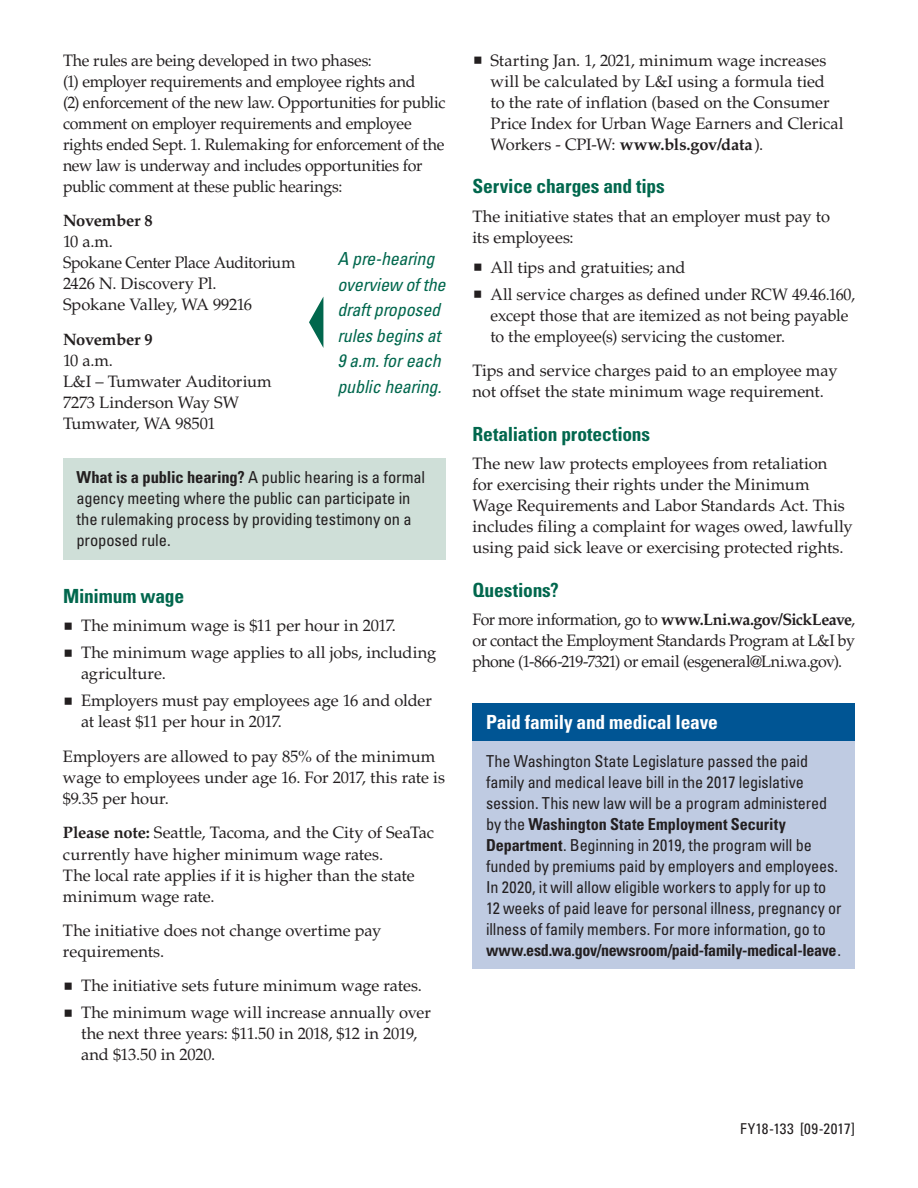
<style>
.page{position:relative;width:918px;height:1188px;background:#fff}
.page>*{position:absolute;margin:0;border:0;box-sizing:border-box;transform-origin:0 0}
.t1{font:700 condensed 19.5px "Univers LT Std";letter-spacing:-.01em;color:#01674d}
.t2{font:700 condensed 19.5px "Univers LT Std";letter-spacing:-.01em;color:#fff}
.t3{font:italic condensed 18px/25.5px "Univers LT Std";letter-spacing:-.01em;color:#01674d}
.t4{font:16.5px/21px "Palatino LT Std";letter-spacing:-.01em;color:#231f20}
.t5{font:condensed 16.5px/21px "Univers LT Std";letter-spacing:-.005em;color:#231f20}
.t6{font:700 16.5px "Palatino LT Std";letter-spacing:-.015em;color:#231f20}
.t7{font:condensed 15px "Univers LT Std";letter-spacing:.015em;color:#231f20}
.s1{font-weight:700}
</style>
<div class="page">
<div style="left:63px;top:458px;width:383px;height:102px;background:#cfdfd8"></div>
<div style="left:472px;top:703px;width:383px;height:38px;background:#005594"></div>
<div style="left:472px;top:741px;width:383px;height:228px;background:#bfcbe2"></div>
<svg style="left:309px;top:297px;width:14px;height:50px"></svg>
<p class="t4" style="left:63px;top:50px;width:384px">The rules are being developed in two phases:<br>(1) employer requirements and employee rights and<br>(2) enforcement of the new law. Opportunities for public comment on employer requirements and employee rights ended Sept. 1. Rulemaking for enforcement of the new law is underway and includes opportunities for public comment at these public hearings:</p>
<p class="t6" style="left:63px;top:211px;width:91px">November 8</p>
<p class="t4" style="left:63px;top:232px;width:234px">10 a.m.<br>Spokane Center Place Auditorium<br>2426 N. Discovery Pl.<br>Spokane Valley, WA 99216</p>
<p class="t6" style="left:63px;top:330px;width:91px">November 9</p>
<p class="t4" style="left:63px;top:350px;width:210px">10 a.m.<br>L&amp;I – Tumwater Auditorium<br>7273 Linderson Way SW<br>Tumwater, WA 98501</p>
<p class="t3" style="left:338px;top:246px;width:109px">A pre-hearing overview of the draft proposed rules begins at<br>9 a.m. for each public hearing.</p>
<p class="t5" style="left:76px;top:467px;width:350px"><span class="s1">What is a public hearing?</span> A public hearing is a formal agency meeting where the public can participate in the rulemaking process by providing testimony on a proposed rule.</p>
<p class="t1" style="left:63px;top:584px;width:123px">Minimum wage</p>
<p class="t4" style="left:81px;top:613px;width:357px;line-height:27px">The minimum wage is $11 per hour in 2017.<br>The minimum wage applies to all jobs, including</p>
<p class="t4" style="left:81px;top:661px;width:352px;line-height:27px">agriculture.<br>Employers must pay employees age 16 and older</p>
<p class="t4" style="left:63px;top:705px;width:374px;line-height:34.5px;text-indent:18px">at least $11 per hour in 2017.<br>Employers are allowed to pay 85% of the minimum</p>
<p class="t4" style="left:63px;top:767px;width:384px">wage to employees under age 16. For 2017, this rate is $9.35 per hour.</p>
<p class="t4" style="left:63px;top:823px;width:373px"><span class="s1">Please note:</span> Seattle, Tacoma, and the City of SeaTac currently have higher minimum wage rates.<br>The local rate applies if it is higher than the state minimum wage rate.</p>
<p class="t4" style="left:63px;top:920px;width:320px">The initiative does not change overtime pay requirements.</p>
<p class="t4" style="left:81px;top:973px;width:351px;line-height:27px">The initiative sets future minimum wage rates.<br>The minimum wage will increase annually over</p>
<p class="t4" style="left:81px;top:1024px;width:338px">the next three years: $11.50 in 2018, $12 in 2019, and $13.50 in 2020.</p>
<p class="t4" style="left:490px;top:50px;width:355px">Starting Jan. 1, 2021, minimum wage increases will be calculated by L&amp;I using a formula tied<br>to the rate of inflation (based on the Consumer Price Index for Urban Wage Earners and Clerical Workers - CPI-W: <span class="s1">www.bls.gov/data</span>).</p>
<p class="t1" style="left:472px;top:175px;width:194px">Service charges and tips</p>
<p class="t4" style="left:472px;top:206px;width:359px">The initiative states that an employer must pay to its employees:</p>
<p class="t4" style="left:490px;top:254px;width:366px;line-height:27px">All tips and gratuities; and<br>All service charges as defined under RCW 49.46.160,</p>
<p class="t4" style="left:490px;top:305px;width:359px">except those that are itemized as not being payable to the employee(s) servicing the customer.</p>
<p class="t4" style="left:472px;top:361px;width:367px">Tips and service charges paid to an employee may not offset the state minimum wage requirement.</p>
<p class="t1" style="left:472px;top:422px;width:179px">Retaliation protections</p>
<p class="t4" style="left:472px;top:454px;width:382px">The new law protects employees from retaliation<br>for exercising their rights under the Minimum Wage Requirements and Labor Standards Act. This includes filing a complaint for wages owed, lawfully using paid sick leave or exercising protected rights.</p>
<p class="t1" style="left:472px;top:578px;width:88px">Questions?</p>
<p class="t4" style="left:472px;top:610px;width:384px;text-align:justify">For more information, go to <span class="s1">www.Lni.wa.gov/SickLeave</span>, or contact the Employment Standards Program at L&amp;I by phone (1-866-219-7321) or email (esgeneral@Lni.wa.gov).</p>
<p class="t2" style="left:486px;top:710px;width:233px">Paid family and medical leave</p>
<p class="t5" style="left:486px;top:750px;width:357px">The Washington State Legislature passed the paid family and medical leave bill in the 2017 legislative session. This new law will be a program administered by the <span class="s1">Washington State Employment Security Department</span>. Beginning in 2019, the program will be funded by premiums paid by employers and employees.<br>In 2020, it will allow eligible workers to apply for up to 12 weeks of paid leave for personal illness, pregnancy or illness of family members. For more information, go to <span class="s1">www.esd.wa.gov/newsroom/paid-family-medical-leave</span>.</p>
<p class="t7" style="left:740px;top:1119px;width:116px">FY18-133 [09-2017]</p>
</div>
